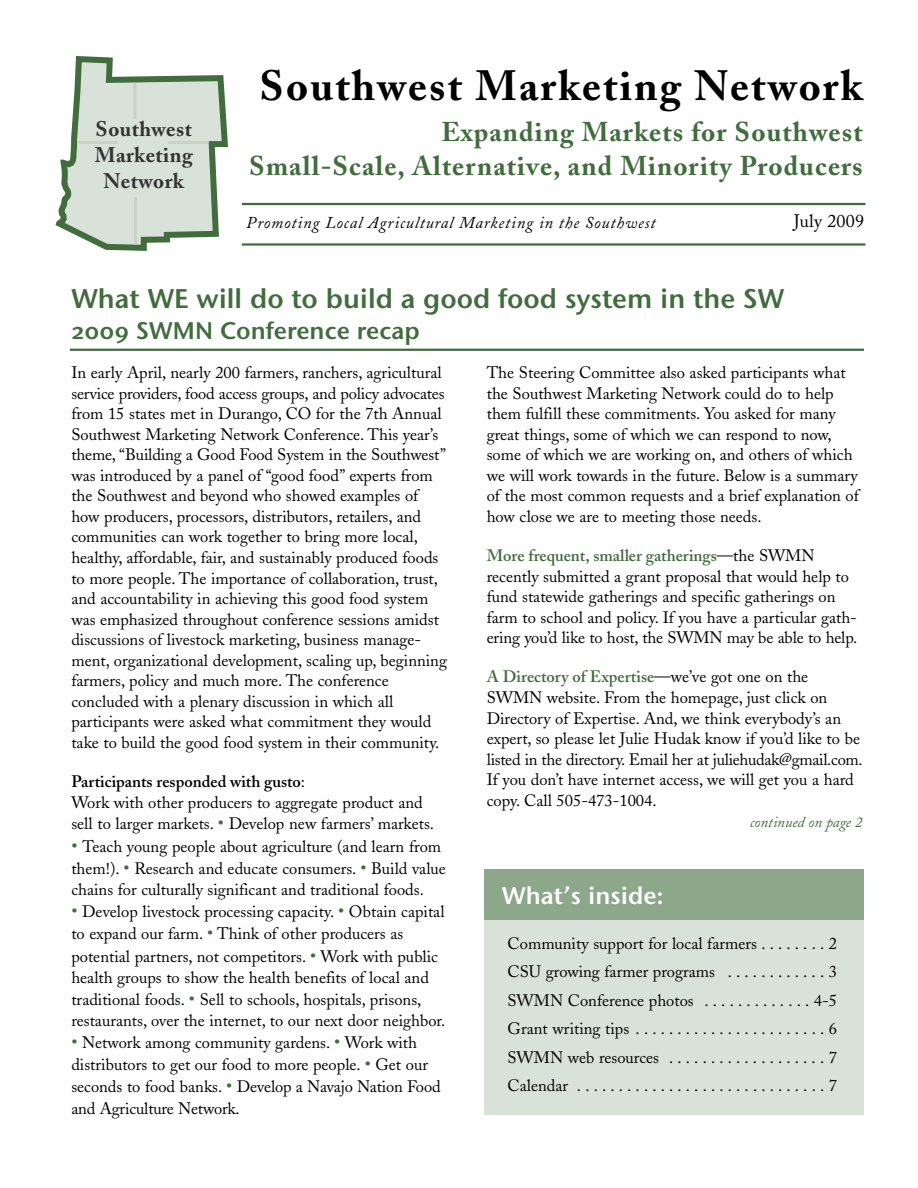
<style>
.page{position:relative;width:918px;height:1188px;background:#fff}
.page>*{position:absolute;margin:0;border:0;box-sizing:border-box;transform-origin:0 0}
.t1{font:700 42px "Adobe Caslon";letter-spacing:.05em;color:#000}
.t2{font:700 27px/33.6px "Adobe Caslon";letter-spacing:.04em;color:#416c3d;text-align:right}
.t3{font:27px "Stone Sans OSITCTT Semi";color:#416c3d}
.t4{font:24px "Stone Sans OSITCTT Semi";color:#416c3d}
.t5{font:24px "Stone Sans OSITCTT Semi";color:#fff}
.t6{font:700 21px/26.1px "Adobe Caslon";letter-spacing:.02em;color:#333;text-align:center}
.t7{font:18px "Adobe Caslon";letter-spacing:.01em;color:#000}
.t8{font:16.5px/20.5px "Adobe Caslon";color:#000}
.t9{font:italic 16.5px "Adobe Caslon";letter-spacing:.05em;color:#000}
.t10{font:italic 15px "Adobe Caslon";color:#416c3d}
.s1{font-weight:600}
.s2{font-size:18px;color:#416c3d}
.s3{font-weight:600;color:#416c3d}
</style>
<div class="page">
<hr style="left:242px;top:203px;width:624px;height:2px;background:#416c3d">
<hr style="left:242px;top:243px;width:624px;height:3px;background:#416c3d">
<svg style="left:56px;top:56px;width:172px;height:195px"></svg>
<hr style="left:133px;top:83px;width:3px;height:36px;background:#c6d3c5">
<hr style="left:134px;top:197px;width:3px;height:47px;background:#c6d3c5">
<hr style="left:168px;top:141px;width:41px;height:3px;background:#c6d3c5">
<hr style="left:78px;top:141px;width:40px;height:3px;background:#c6d3c5">
<hr style="left:70px;top:349px;width:794px;height:2px;background:#416c3d">
<div style="left:484px;top:920px;width:380px;height:195px;background:#d9e2d8"></div>
<div style="left:484px;top:870px;width:380px;height:50px;background:#8da78b"></div>
<p class="t6" style="left:95px;top:118px;width:99px">Southwest<br>Marketing<br>Network</p>
<h1 class="t1" style="left:259px;top:69px;width:605px">Southwest Marketing Network</h1>
<h2 class="t2" style="left:249px;top:118px;width:615px">Expanding Markets for Southwest<br>Small-Scale, Alternative, and Minority Producers</h2>
<p class="t9" style="left:246px;top:217px;width:411px">Promoting Local Agricultural Marketing in the Southwest</p>
<p class="t7" style="left:794px;top:214px;width:72px">July 2009</p>
<h2 class="t3" style="left:71px;top:281px;width:715px">What WE will do to build a good food system in the SW</h2>
<h3 class="t4" style="left:71px;top:316px;width:350px">2009 SWMN Conference recap</h3>
<p class="t8" style="left:71px;top:364px;width:377px">In early April, nearly 200 farmers, ranchers, agricultural service providers, food access groups, and policy advocates from 15 states met in Durango, CO for the 7th Annual Southwest Marketing Network Conference. This year’s theme, “Building a Good Food System in the Southwest” was introduced by a panel of “good food” experts from the Southwest and beyond who showed examples of how producers, processors, distributors, retailers, and communities can work together to bring more local, healthy, affordable, fair, and sustainably produced foods to more people. The importance of collaboration, trust, and accountability in achieving this good food system was emphasized throughout conference sessions amidst discussions of livestock marketing, business manage&shy;ment, organizational development, scaling up, beginning farmers, policy and much more. The conference concluded with a plenary discussion in which all participants were asked what commitment they would take to build the good food system in their community.</p>
<p class="t8" style="left:71px;top:773px;width:364px;line-height:21.1px"><span class="s1">Participants responded with gusto</span>:<br>Work with other producers to aggregate product and sell to larger markets. <span class="s2">•</span> Develop new farmers’ markets.</p>
<p class="t8" style="left:71px;top:837px;width:376px;line-height:21.9px"><span class="s2">•</span> Teach young people about agriculture (and learn from them!). <span class="s2">•</span> Research and educate consumers. <span class="s2">•</span> Build value chains for culturally significant and traditional foods.</p>
<p class="t8" style="left:71px;top:902px;width:376px;line-height:21.8px"><span class="s2">•</span> Develop livestock processing capacity. <span class="s2">•</span> Obtain capital to expand our farm. <span class="s2">•</span> Think of other producers as potential partners, not competitors. <span class="s2">•</span> Work with public health groups to show the health benefits of local and traditional foods. <span class="s2">•</span> Sell to schools, hospitals, prisons, restaurants, over the internet, to our next door neighbor.</p>
<p class="t8" style="left:71px;top:1033px;width:371px;line-height:22px"><span class="s2">•</span> Network among community gardens. <span class="s2">•</span> Work with distributors to get our food to more people. <span class="s2">•</span> Get our seconds to food banks. <span class="s2">•</span> Develop a Navajo Nation Food and Agriculture Network.</p>
<p class="t8" style="left:487px;top:364px;width:374px">The Steering Committee also asked participants what the Southwest Marketing Network could do to help them fulfill these commitments. You asked for many great things, some of which we can respond to now, some of which we are working on, and others of which we will work towards in the future. Below is a summary of the most common requests and a brief explanation of how close we are to meeting those needs.</p>
<p class="t8" style="left:487px;top:547px;width:372px"><span class="s3">More frequent, smaller gatherings</span>—the SWMN recently submitted a grant proposal that would help to fund statewide gatherings and specific gatherings on farm to school and policy. If you have a particular gath&shy;ering you’d like to host, the SWMN may be able to help.</p>
<p class="t8" style="left:487px;top:669px;width:377px"><span class="s3">A Directory of Expertise</span>—we’ve got one on the SWMN website. From the homepage, just click on Directory of Expertise. And, we think everybody’s an expert, so please let Julie Hudak know if you’d like to be listed in the directory. Email her at juliehudak@gmail.com.<br>If you don’t have internet access, we will get you a hard copy. Call 505-473-1004.</p>
<h3 class="t5" style="left:502px;top:880px;width:163px">What’s inside:</h3>
<p class="t10" style="left:750px;top:817px;width:114px">continued on page 2</p>
<p class="t8" style="left:508px;top:931px;width:331px;line-height:28.5px;text-align:justify">Community support for local farmers . . . . . . . . 2<br>CSU growing farmer programs . . . . . . . . . . . . 3<br>SWMN Conference photos . . . . . . . . . . . . . 4-5<br>Grant writing tips . . . . . . . . . . . . . . . . . . . . . . . 6<br>SWMN web resources . . . . . . . . . . . . . . . . . . . 7<br>Calendar . . . . . . . . . . . . . . . . . . . . . . . . . . . . . . 7</p>
</div>
